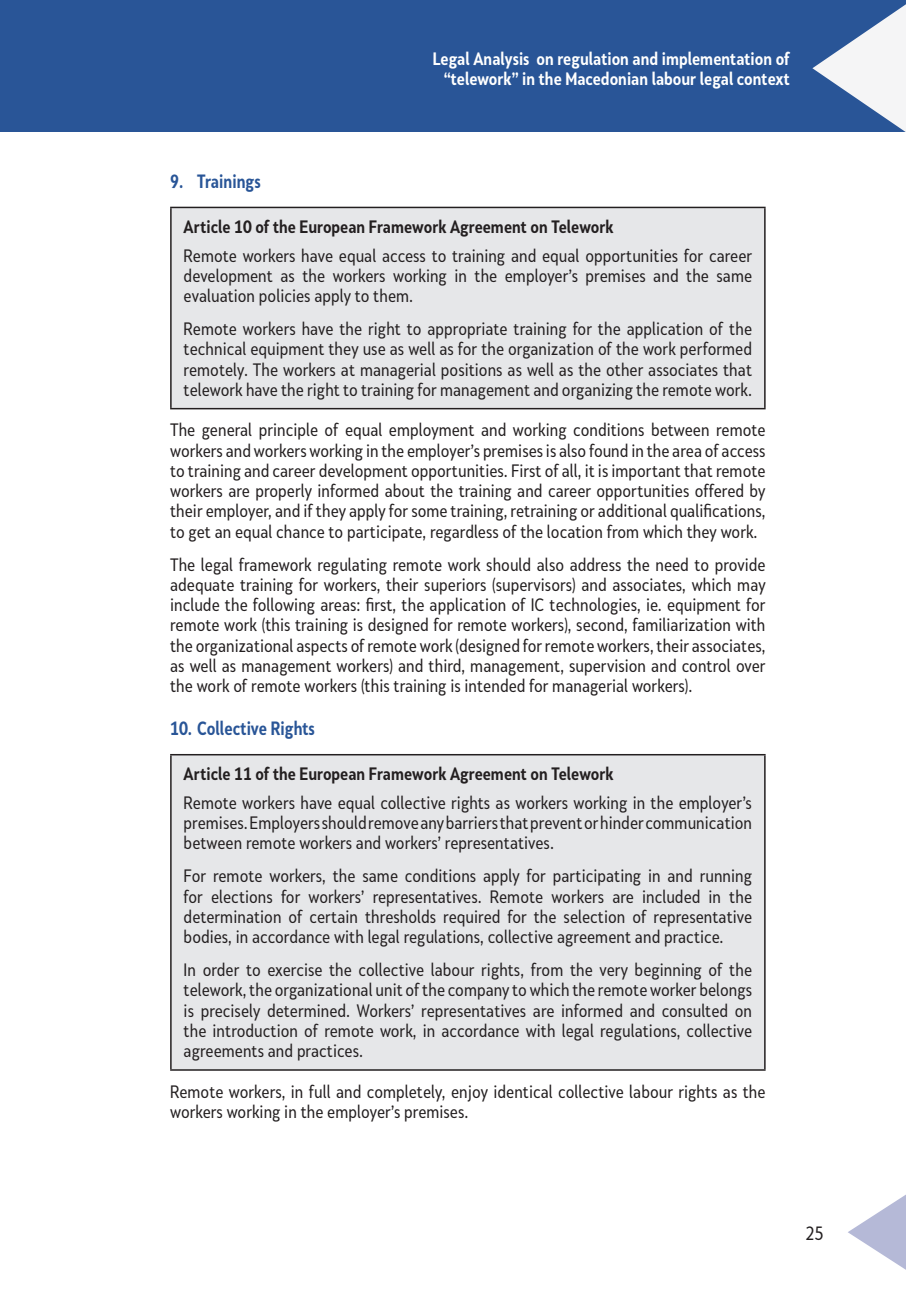
<style>
.page{position:relative;width:906px;height:1289px;background:#fff}
.page>*{position:absolute;margin:0;border:0;box-sizing:border-box;transform-origin:0 0}
.t1{font:700 18px "Skola Sans Cn";color:#295597;scale:.95 1}
.t2{font:18px "Skola Sans Cn";color:#231f20}
.t3{font:16.8px/20.2px "Skola Sans Cn";color:#231f20;text-align:justify}
.t4{font:700 16.8px "Skola Sans Cn";color:#231f20}
.t5{font:700 16.8px/20.2px "Skola Sans Cn";color:#fff;text-align:right}
</style>
<div class="page">
<div style="left:0;top:0;width:906px;height:132px;background:#295597"></div>
<svg style="left:812px;top:4px;width:94px;height:128px"></svg>
<svg style="left:848px;top:1194px;width:58px;height:75px"></svg>
<div style="left:171px;top:207px;width:594px;height:201px;background:#e6e7e9"></div>
<hr style="left:170px;top:207px;width:595px;height:1px;background:#231f20">
<hr style="left:170px;top:208px;width:2px;height:200px;background:#231f20">
<hr style="left:764px;top:208px;width:1px;height:200px;background:#231f20">
<hr style="left:170px;top:408px;width:595px;height:1px;background:#231f20">
<div style="left:171px;top:754px;width:594px;height:315px;background:#e6e7e9"></div>
<hr style="left:170px;top:754px;width:595px;height:1px;background:#231f20">
<hr style="left:170px;top:755px;width:2px;height:314px;background:#231f20">
<hr style="left:764px;top:755px;width:1px;height:314px;background:#231f20">
<hr style="left:170px;top:1069px;width:595px;height:1px;background:#231f20">
<p class="t5" style="left:433px;top:48px;width:358px">Legal Analysis on regulation and implementation of “telework” in the Macedonian labour legal context</p>
<p class="t1" style="left:170px;top:170px;width:97px">9. Trainings</p>
<p class="t4" style="left:184px;top:216px;width:431px">Article 10 of the European Framework Agreement on Telework</p>
<p class="t3" style="left:184px;top:245px;width:570px">Remote workers have equal access to training and equal opportunities for career development as the workers working in the employer’s premises and the same evaluation policies apply to them.</p>
<p class="t3" style="left:184px;top:318px;width:570px">Remote workers have the right to appropriate training for the application of the technical equipment they use as well as for the organization of the work performed remotely. The workers at managerial positions as well as the other associates that telework have the right to training for management and organizing the remote work.</p>
<p class="t3" style="left:170px;top:420px;width:597px">The general principle of equal employment and working conditions between remote workers and workers working in the employer’s premises is also found in the area of access to training and career development opportunities. First of all, it is important that remote workers are properly informed about the training and career opportunities offered by their employer, and if they apply for some training, retraining or additional qualifications, to get an equal chance to participate, regardless of the location from which they work.</p>
<p class="t3" style="left:170px;top:554px;width:597px">The legal framework regulating remote work should also address the need to provide adequate training for workers, their superiors (supervisors) and associates, which may include the following areas: first, the application of IC technologies, ie. equipment for remote work (this training is designed for remote workers), second, familiarization with the organizational aspects of remote work (designed for remote workers, their associates, as well as management workers) and third, management, supervision and control over the work of remote workers (this training is intended for managerial workers).</p>
<p class="t1" style="left:170px;top:717px;width:154px">10. Collective Rights</p>
<p class="t4" style="left:184px;top:763px;width:431px">Article 11 of the European Framework Agreement on Telework</p>
<p class="t3" style="left:184px;top:792px;width:570px">Remote workers have equal collective rights as workers working in the employer’s premises. Employers should remove any barriers that prevent or hinder communication between remote workers and workers’ representatives.</p>
<p class="t3" style="left:184px;top:865px;width:570px">For remote workers, the same conditions apply for participating in and running for elections for workers’ representatives. Remote workers are included in the determination of certain thresholds required for the selection of representative bodies, in accordance with legal regulations, collective agreement and practice.</p>
<p class="t3" style="left:184px;top:959px;width:570px">In order to exercise the collective labour rights, from the very beginning of the telework, the organizational unit of the company to which the remote worker belongs is precisely determined. Workers’ representatives are informed and consulted on the introduction of remote work, in accordance with legal regulations, collective agreements and practices.</p>
<p class="t3" style="left:170px;top:1081px;width:597px">Remote workers, in full and completely, enjoy identical collective labour rights as the workers working in the employer’s premises.</p>
<p class="t2" style="left:805px;top:1222px;width:20px">25</p>
</div>
